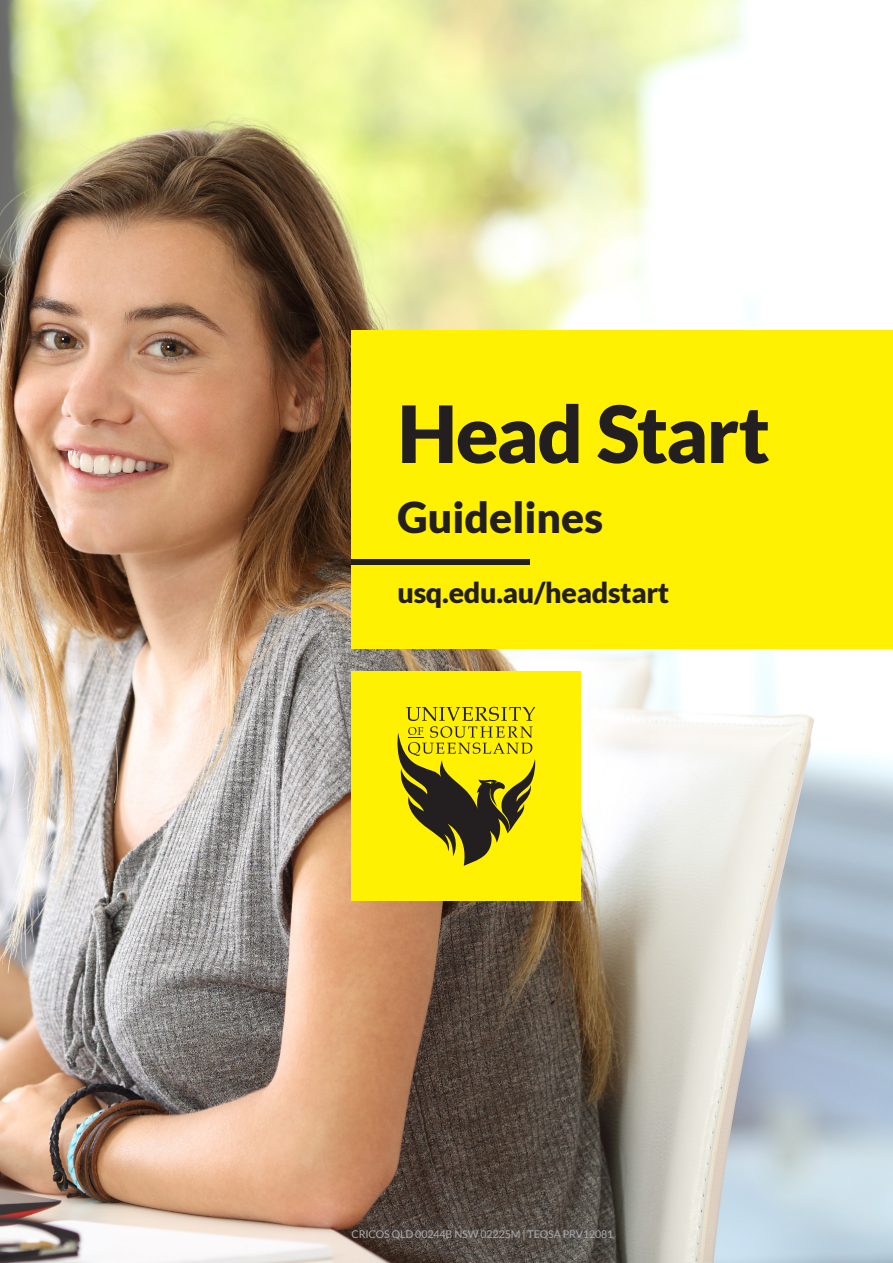
<style>
.page{position:relative;width:893px;height:1263px;background:#fff}
.page>*{position:absolute;margin:0;border:0;box-sizing:border-box;transform-origin:0 0}
.t1{font:900 79.05px "Lato";letter-spacing:-.025em;color:#231f20}
.t2{font:900 42.6px "Lato";color:#231f20}
.URL{font:900 28.5px "Lato";letter-spacing:-.01em;color:#231f20}
.CRICOS{font:10.65px "Lato";letter-spacing:-.01em;color:#a8a9ad}
</style>
<div class="page">
<img style="left:0;top:0;width:893px;height:1263px">
<div style="left:352px;top:330px;width:541px;height:319px;background:#fff101"></div>
<div style="left:352px;top:671px;width:229px;height:230px;background:#fff101"></div>
<svg style="left:397px;top:707px;width:139px;height:159px"></svg>
<div style="left:352px;top:559px;width:178px;height:6px;background:#231f20"></div>
<p class="t1" style="left:397px;top:388px;width:374px">Head Start</p>
<p class="t2" style="left:397px;top:492px;width:207px">Guidelines</p>
<p class="URL" style="left:397px;top:576px;width:273px">usq.edu.au/headstart</p>
<p class="CRICOS" style="left:352px;top:1228px;width:263px">CRICOS QLD 00244B NSW 02225M | TEQSA PRV12081</p>
</div>
